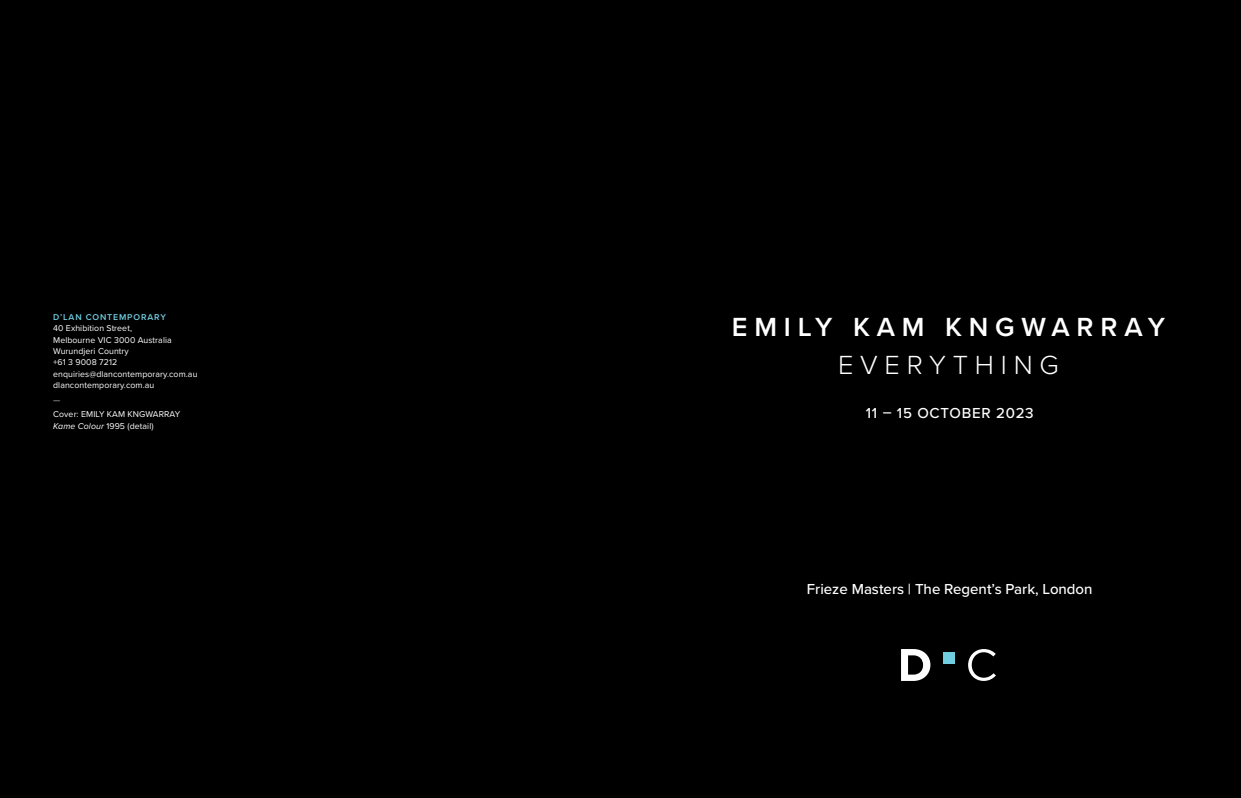
<style>
.page{position:relative;width:1241px;height:798px;background:#fff}
.page>*{position:absolute;margin:0;border:0;box-sizing:border-box;transform-origin:0 0}
.t1{font:600 27.12px "Proxima Nova";letter-spacing:.25em;color:#fff}
.t2{font:300 27.12px "Proxima Nova";letter-spacing:.25em;color:#fff}
.t3{font:500 15px "Proxima Nova";color:#fff}
.t4{font:500 15px "Proxima Nova";letter-spacing:.05em;color:#fff}
.t5{font:8.75px/11.2px "Proxima Nova";letter-spacing:.01em;color:#fff}
.t6{font:600 8.75px "Proxima Nova";letter-spacing:.1em;color:#71cde0}
.t7{font:300 8.75px "Proxima Nova";color:#fff}
.s1{font-style:italic}
</style>
<div class="page">
<div style="left:0;top:0;width:1240px;height:797px;background:#000"></div>
<div style="left:943px;top:652px;width:11px;height:11px;background:#71cde0"></div>
<svg style="left:901px;top:649px;width:29px;height:31px"></svg>
<svg style="left:968px;top:649px;width:27px;height:31px"></svg>
<p class="t6" style="left:53px;top:310px;width:114px">D’LAN CONTEMPORARY</p>
<p class="t5" style="left:53px;top:322px;width:146px">40 Exhibition Street,<br>Melbourne VIC 3000 Australia<br>Wurundjeri Country<br>+61 3 9008 7212 enquiries@dlancontemporary.com.au dlancontemporary.com.au</p>
<p class="t7" style="left:53px;top:393px;width:9px">—</p>
<p class="t5" style="left:53px;top:408px;width:129px">Cover: EMILY KAM KNGWARRAY<br><span class="s1">Kame Colour</span> 1995 (detail)</p>
<h2 class="t4" style="left:865px;top:401px;width:169px">11 – 15 OCTOBER 2023</h2>
<h1 class="t1" style="left:731px;top:307px;width:434px">EMILY KAM KNGWARRAY</h1>
<h1 class="t2" style="left:837px;top:344px;width:222px">EVERYTHING</h1>
<h2 class="t3" style="left:806px;top:577px;width:287px">Frieze Masters | The Regent’s Park, London</h2>
</div>
